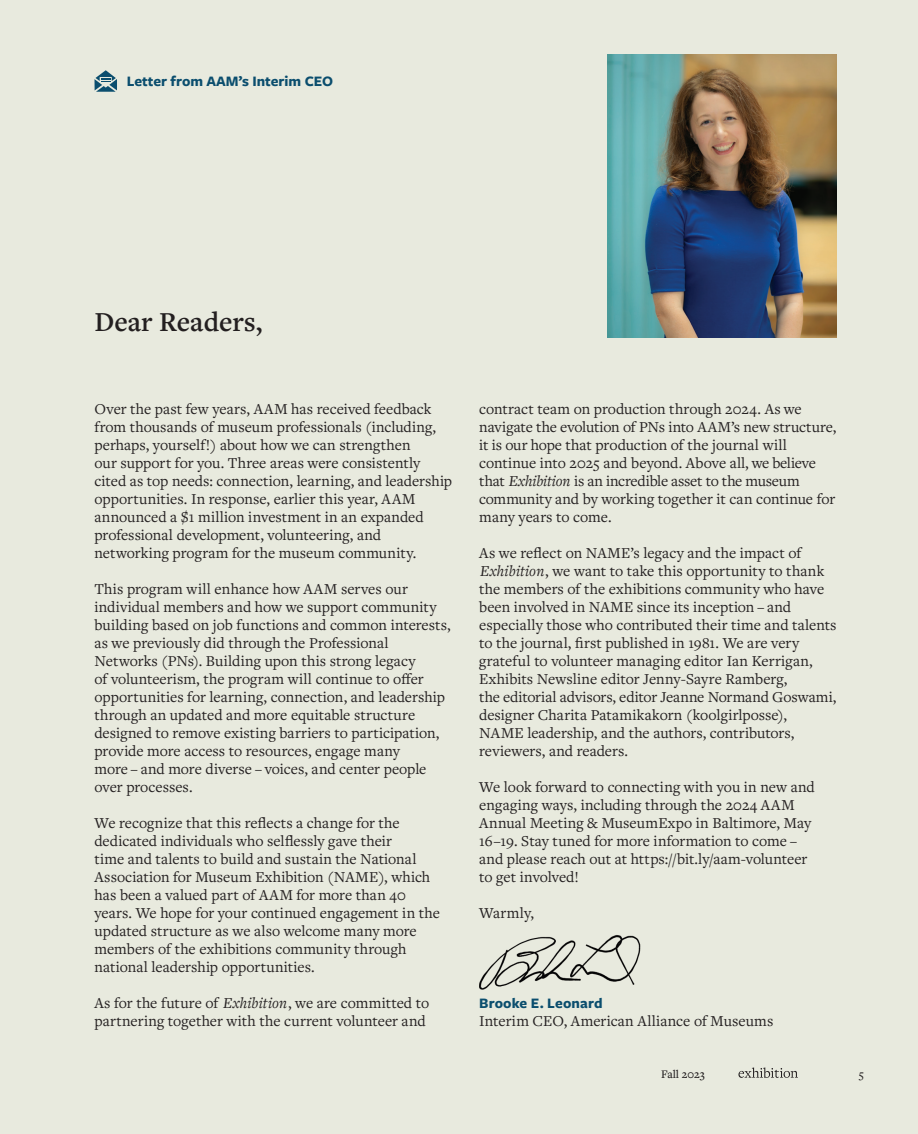
<style>
.page{position:relative;width:918px;height:1134px;background:#e8eade}
.page>*{position:absolute;margin:0;border:0;box-sizing:border-box;transform-origin:0 0}
.t1{font:600 28.5px "Freight Text Pro";color:#231f20}
.t2{font:15.75px/18px "Freight Text Pro";color:#231f20}
.t3{font:700 15px "Freight Sans Pro";color:#0b4e6e}
.t4{font:500 12px "Freight Text Pro";color:#231f20}
.s1{font-style:italic}
</style>
<div class="page">
<svg style="left:738px;top:1067px;width:60px;height:11px"></svg>
<svg style="left:94px;top:70px;width:23px;height:22px"></svg>
<img style="left:608px;top:54px;width:229px;height:284px">
<img style="left:479px;top:935px;width:162px;height:55px">
<p class="t3" style="left:127px;top:71px;width:208px">Letter from AAM’s Interim CEO</p>
<h1 class="t1" style="left:94px;top:302px;width:170px">Dear Readers,</h1>
<p class="t2" style="left:94px;top:399px;width:359px">Over the past few years, AAM has received feedback from thousands of museum professionals (including, perhaps, yourself!) about how we can strengthen<br>our support for you. Three areas were consistently cited as top needs: connection, learning, and leadership opportunities. In response, earlier this year, AAM announced a $1 million investment in an expanded professional development, volunteering, and networking program for the museum community.</p>
<p class="t2" style="left:94px;top:579px;width:358px">This program will enhance how AAM serves our individual members and how we support community building based on job functions and common interests, as we previously did through the Professional Networks (PNs). Building upon this strong legacy<br>of volunteerism, the program will continue to offer opportunities for learning, connection, and leadership through an updated and more equitable structure designed to remove existing barriers to participation, provide more access to resources, engage many<br>more – and more diverse – voices, and center people over processes.</p>
<p class="t2" style="left:94px;top:813px;width:347px">We recognize that this reflects a change for the dedicated individuals who selflessly gave their<br>time and talents to build and sustain the National Association for Museum Exhibition (NAME), which has been a valued part of AAM for more than 40 years. We hope for your continued engagement in the updated structure as we also welcome many more members of the exhibitions community through national leadership opportunities.</p>
<p class="t2" style="left:94px;top:993px;width:336px">As for the future of <span class="s1">Exhibition</span>, we are committed to partnering together with the current volunteer and</p>
<p class="t2" style="left:479px;top:399px;width:359px">contract team on production through 2024. As we navigate the evolution of PNs into AAM’s new structure, it is our hope that production of the journal will continue into 2025 and beyond. Above all, we believe that <span class="s1">Exhibition</span> is an incredible asset to the museum community and by working together it can continue for many years to come.</p>
<p class="t2" style="left:479px;top:543px;width:359px">As we reflect on NAME’s legacy and the impact of <span class="s1">Exhibition</span>, we want to take this opportunity to thank the members of the exhibitions community who have been involved in NAME since its inception – and especially those who contributed their time and talents to the journal, first published in 1981. We are very grateful to volunteer managing editor Ian Kerrigan, Exhibits Newsline editor Jenny-Sayre Ramberg,<br>the editorial advisors, editor Jeanne Normand Goswami, designer Charita Patamikakorn (koolgirlposse),<br>NAME leadership, and the authors, contributors, reviewers, and readers.</p>
<p class="t2" style="left:479px;top:777px;width:337px">We look forward to connecting with you in new and engaging ways, including through the 2024 AAM Annual Meeting &amp; MuseumExpo in Baltimore, May 16–19. Stay tuned for more information to come – and please reach out at https://bit.ly/aam-volunteer to get involved!</p>
<p class="t2" style="left:479px;top:903px;width:56px">Warmly,</p>
<p class="t3" style="left:479px;top:993px;width:125px">Brooke E. Leonard</p>
<p class="t2" style="left:479px;top:1011px;width:296px">Interim CEO, American Alliance of Museums</p>
<p class="t4" style="left:661px;top:1066px;width:45px">Fall 2023</p>
<p class="t4" style="left:859px;top:1066px;width:7px">5</p>
</div>
